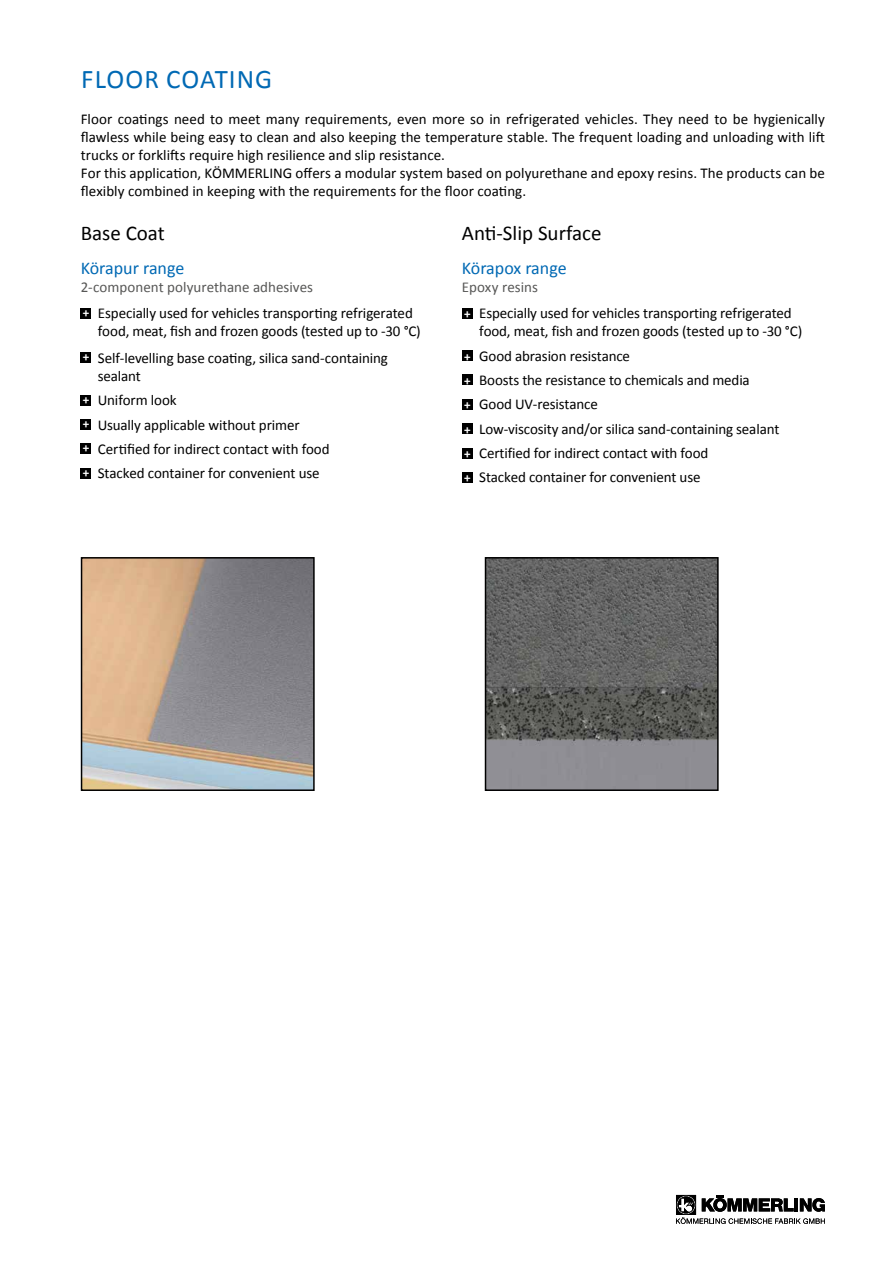
<style>
.page{position:relative;width:893px;height:1263px;background:#fff}
.page>*{position:absolute;margin:0;border:0;box-sizing:border-box;transform-origin:0 0}
.t1{font:27px "Calibri";letter-spacing:.04em;color:#0069b4}
.t2{font:21px "Calibri";color:#000}
.t3{font:18px "Calibri";color:#0069b4}
.t4{font:15px/24.5px "Calibri";letter-spacing:-.005em;color:#000}
.s1{color:#575756}
.s2{font-weight:700;font-size:13.05px;color:#fff}
</style>
<div class="page">
<svg style="left:676px;top:1195px;width:149px;height:29px"></svg>
<div style="left:81px;top:308px;width:10px;height:10px;background:#000"></div>
<div style="left:81px;top:352px;width:10px;height:11px;background:#000"></div>
<div style="left:81px;top:395px;width:10px;height:10px;background:#000"></div>
<div style="left:81px;top:419px;width:10px;height:11px;background:#000"></div>
<div style="left:81px;top:444px;width:10px;height:10px;background:#000"></div>
<div style="left:81px;top:468px;width:10px;height:10px;background:#000"></div>
<div style="left:462px;top:308px;width:10px;height:10px;background:#000"></div>
<div style="left:462px;top:350px;width:10px;height:11px;background:#000"></div>
<div style="left:462px;top:375px;width:10px;height:10px;background:#000"></div>
<div style="left:462px;top:399px;width:10px;height:10px;background:#000"></div>
<div style="left:462px;top:423px;width:10px;height:11px;background:#000"></div>
<div style="left:462px;top:448px;width:10px;height:10px;background:#000"></div>
<div style="left:462px;top:472px;width:10px;height:11px;background:#000"></div>
<img style="left:488px;top:560px;width:228px;height:228px">
<div style="left:485px;top:557px;width:234px;height:234px;border:2px solid #000"></div>
<img style="left:84px;top:560px;width:228px;height:228px">
<div style="left:81px;top:557px;width:234px;height:234px;border:2px solid #000"></div>
<h1 class="t1" style="left:81px;top:62px;width:192px">FLOOR COATING</h1>
<p class="t4" style="left:81px;top:110px;width:746px;line-height:18px">Floor coatings need to meet many requirements, even more so in refrigerated vehicles. They need to be hygienically flawless while being easy to clean and also keeping the temperature stable. The frequent loading and unloading with lift trucks or forklifts require high resilience and slip resistance.<br>For this application, KÖMMERLING offers a modular system based on polyurethane and epoxy resins. The products can be flexibly combined in keeping with the requirements for the floor coating.</p>
<h2 class="t2" style="left:81px;top:219px;width:86px">Base Coat</h2>
<p class="t3" style="left:81px;top:256px;width:105px">Körapur range</p>
<p class="t4" style="left:81px;top:274px;width:334px;line-height:26.5px"><span class="s1">2-component polyurethane adhesives<br></span><span class="s2">+</span> Especially used for vehicles transporting refrigerated</p>
<p class="t4" style="left:83px;top:318px;width:340px;line-height:26.5px;text-indent:15px">food, meat, fish and frozen goods (tested up to -30 °C) <span class="s2">+</span> Self-levelling base coating, silica sand-containing</p>
<p class="t4" style="left:83px;top:364px;width:249px;text-indent:15px">sealant<br><span class="s2">+</span> Uniform look<br><span class="s2">+</span> Usually applicable without primer<br><span class="s2">+</span> Certified for indirect contact with food <span class="s2">+</span> Stacked container for convenient use</p>
<h2 class="t2" style="left:462px;top:219px;width:141px">Anti-Slip Surface</h2>
<p class="t3" style="left:462px;top:256px;width:106px">Körapox range</p>
<p class="t4" style="left:462px;top:274px;width:331px;line-height:26.2px"><span class="s1">Epoxy resins<br></span><span class="s2">+</span> Especially used for vehicles transporting refrigerated</p>
<p class="t4" style="left:464px;top:319px;width:340px;text-indent:15px">food, meat, fish and frozen goods (tested up to -30 °C) <span class="s2">+</span> Good abrasion resistance<br><span class="s2">+</span> Boosts the resistance to chemicals and media<br><span class="s2">+</span> Good UV-resistance<br><span class="s2">+</span> Low-viscosity and/or silica sand-containing sealant<br><span class="s2">+</span> Certified for indirect contact with food<br><span class="s2">+</span> Stacked container for convenient use</p>
</div>
